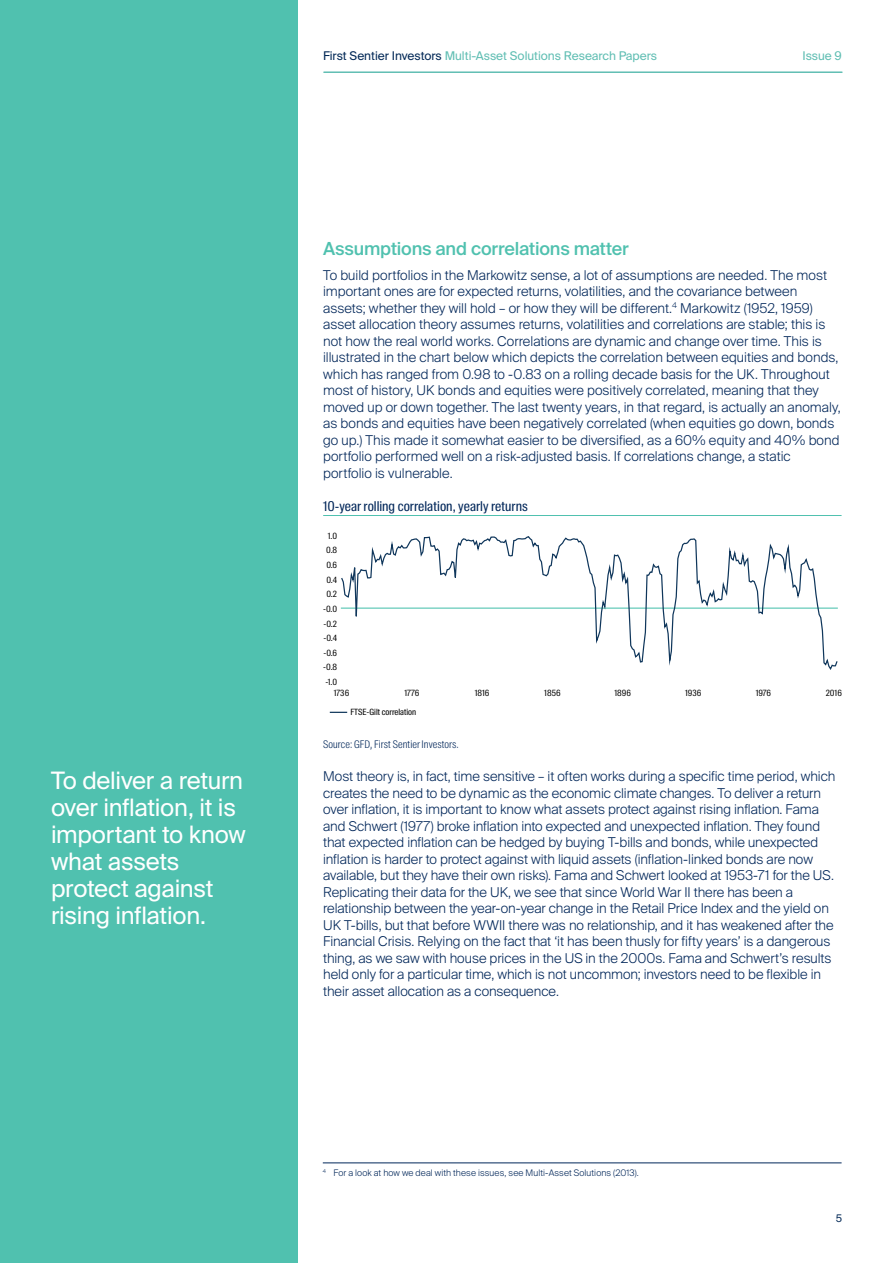
<style>
.page{position:relative;width:893px;height:1263px;background:#fff}
.page>*{position:absolute;margin:0;border:0;box-sizing:border-box;transform-origin:0 0}
.t1{font:24px/27px "Suisse Intl";letter-spacing:-.015em;color:#fff}
.t2{font:500 18px "Suisse Intl";letter-spacing:-.01em;color:#50c1af}
.t3{font:300 13.5px/16.5px "Suisse Intl";color:#002659}
.t4{font:13.5px "Suisse Intl Cond";letter-spacing:.005em;color:#002659}
.t5{font:12px "Suisse Intl";letter-spacing:-.005em;color:#60beb3}
.t6{font:300 10.5px "Suisse Intl Cond";letter-spacing:.01em;color:#002659}
.t7{font:10.5px "Suisse Intl";color:#022856}
.t8{font:300 9px "Suisse Intl";letter-spacing:.01em;color:#002659}
.t9{font:8.55px "Suisse Intl Cond";color:#000}
.s1{color:#022856}
</style>
<div class="page">
<hr style="left:323px;top:515px;width:519px;height:1px;background:#50c1af">
<svg style="left:330px;top:712px;width:17px;height:1px"></svg>
<svg style="left:340px;top:536px;width:498px;height:134px"></svg>
<hr style="left:323px;top:1162px;width:519px;height:1px;background:#002659">
<hr style="left:324px;top:71px;width:518px;height:2px;background:#60beb3">
<div style="left:0;top:0;width:298px;height:1263px;background:#50c1af"></div>
<h1 class="t1" style="left:51px;top:767px;width:196px">To deliver a return over inflation, it is important to know what assets protect against rising inflation.</h1>
<p class="t5" style="left:323px;top:49px;width:336px"><span class="s1">First Sentier Investors</span> Multi-Asset Solutions Research Papers</p>
<p class="t5" style="left:802px;top:49px;width:41px">Issue 9</p>
<h2 class="t2" style="left:323px;top:238px;width:307px">Assumptions and correlations matter</h2>
<p class="t3" style="left:323px;top:267px;width:519px">To build portfolios in the Markowitz sense, a lot of assumptions are needed. The most important ones are for expected returns, volatilities, and the covariance between assets; whether they will hold – or how they will be different.<sup>4</sup> Markowitz (1952, 1959) asset allocation theory assumes returns, volatilities and correlations are stable; this is not how the real world works. Correlations are dynamic and change over time. This is illustrated in the chart below which depicts the correlation between equities and bonds, which has ranged from 0.98 to -0.83 on a rolling decade basis for the UK. Throughout most of history, UK bonds and equities were positively correlated, meaning that they moved up or down together. The last twenty years, in that regard, is actually an anomaly, as bonds and equities have been negatively correlated (when equities go down, bonds go up.) This made it somewhat easier to be diversified, as a 60% equity and 40% bond portfolio performed well on a risk-adjusted basis. If correlations change, a static portfolio is vulnerable.</p>
<p class="t4" style="left:323px;top:498px;width:206px">10-year rolling correlation, yearly returns</p>
<p class="t9" style="left:328px;top:531px;width:11px">1.0</p>
<p class="t9" style="left:326px;top:545px;width:12px">0.8</p>
<p class="t9" style="left:326px;top:560px;width:12px">0.6</p>
<p class="t9" style="left:326px;top:575px;width:12px">0.4</p>
<p class="t9" style="left:326px;top:589px;width:12px">0.2</p>
<p class="t9" style="left:323px;top:604px;width:15px">-0.0</p>
<p class="t9" style="left:324px;top:618px;width:15px">-0.2</p>
<p class="t9" style="left:324px;top:633px;width:15px">-0.4</p>
<p class="t9" style="left:323px;top:648px;width:15px">-0.6</p>
<p class="t9" style="left:323px;top:662px;width:15px">-0.8</p>
<p class="t9" style="left:325px;top:677px;width:13px">-1.0</p>
<p class="t9" style="left:334px;top:688px;width:17px">1736</p>
<p class="t9" style="left:404px;top:688px;width:16px">1776</p>
<p class="t9" style="left:475px;top:688px;width:16px">1816</p>
<p class="t9" style="left:544px;top:688px;width:18px">1856</p>
<p class="t9" style="left:614px;top:688px;width:18px">1896</p>
<p class="t9" style="left:685px;top:688px;width:18px">1936</p>
<p class="t9" style="left:756px;top:688px;width:17px">1976</p>
<p class="t9" style="left:826px;top:688px;width:18px">2016</p>
<p class="t9" style="left:350px;top:707px;width:67px">FTSE-Gilt correlation</p>
<p class="t6" style="left:323px;top:738px;width:137px">Source: GFD, First Sentier Investors.</p>
<p class="t3" style="left:323px;top:768px;width:514px">Most theory is, in fact, time sensitive – it often works during a specific time period, which creates the need to be dynamic as the economic climate changes. To deliver a return over inflation, it is important to know what assets protect against rising inflation. Fama and Schwert (1977) broke inflation into expected and unexpected inflation. They found that expected inflation can be hedged by buying T-bills and bonds, while unexpected inflation is harder to protect against with liquid assets (inflation-linked bonds are now available, but they have their own risks). Fama and Schwert looked at 1953-71 for the US.<br>Replicating their data for the UK, we see that since World War II there has been a relationship between the year-on-year change in the Retail Price Index and the yield on UK T-bills, but that before WWII there was no relationship, and it has weakened after the Financial Crisis. Relying on the fact that ‘it has been thusly for fifty years’ is a dangerous thing, as we saw with house prices in the US in the 2000s. Fama and Schwert’s results held only for a particular time, which is not uncommon; investors need to be flexible in their asset allocation as a consequence.</p>
<p class="t8" style="left:323px;top:1168px;width:318px"><sup>4</sup> For a look at how we deal with these issues, see Multi-Asset Solutions (2013).</p>
<p class="t7" style="left:836px;top:1212px;width:8px">5</p>
</div>
